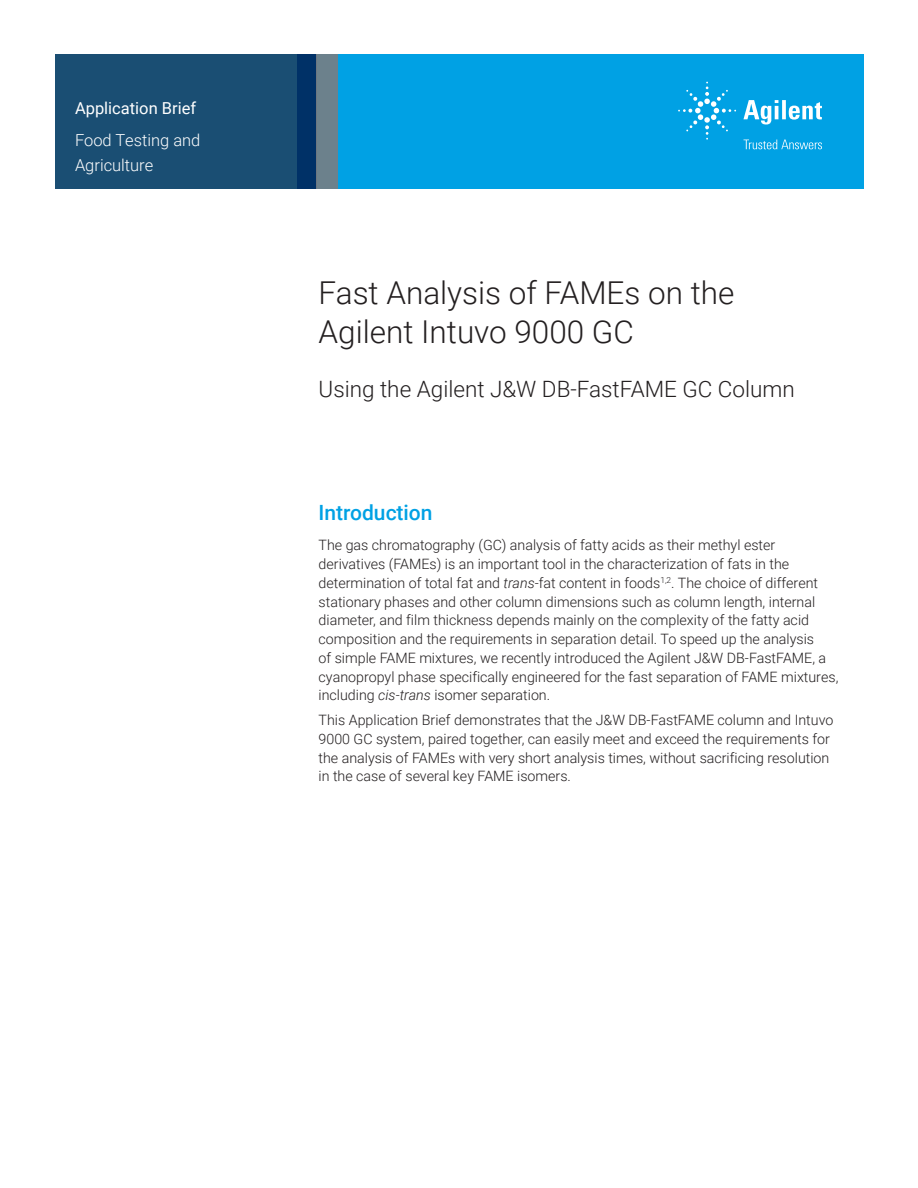
<style>
.page{position:relative;width:918px;height:1188px;background:#fff}
.page>*{position:absolute;margin:0;border:0;box-sizing:border-box;transform-origin:0 0}
.t1{font:300 31.5px/39px "Roboto";color:#231f20}
.Subtitle{font:300 22.5px "Roboto";color:#231f20}
.Header_1{font:500 21px "Roboto";color:#00a1e4}
.Area_Identifier{font:300 16.5px/25.5px "Roboto";color:#fff}
.Doctype{font:16.5px "Roboto";color:#fff}
.Text{font:300 14.25px/18.8px "Roboto";color:#231f20}
.s1{font-style:italic}
</style>
<div class="page">
<div style="left:297px;top:54px;width:567px;height:135px;background:#00a1e4"></div>
<svg style="left:55px;top:54px;width:261px;height:135px;background:#184b72"></svg>
<div style="left:316px;top:54px;width:22px;height:135px;background:#6c818c"></div>
<svg style="left:743px;top:100px;width:79px;height:25px"></svg>
<svg style="left:678px;top:82px;width:58px;height:58px"></svg>
<svg style="left:744px;top:140px;width:78px;height:9px"></svg>
<p class="Doctype" style="left:75px;top:96px;width:123px">Application Brief</p>
<p class="Area_Identifier" style="left:75px;top:127px;width:127px">Food Testing and<br>Agriculture</p>
<p class="t1" style="left:319px;top:272px;width:417px">Fast Analysis of FAMEs on the<br>Agilent Intuvo 9000 GC</p>
<p class="Subtitle" style="left:319px;top:373px;width:478px">Using the Agilent J&amp;W DB-FastFAME GC Column</p>
<p class="Header_1" style="left:319px;top:498px;width:116px">Introduction</p>
<p class="Text" style="left:319px;top:535px;width:521px">The gas chromatography (GC) analysis of fatty acids as their methyl ester derivatives (FAMEs) is an important tool in the characterization of fats in the determination of total fat and <span class="s1">trans-</span>fat content in foods<sup>1,2</sup>. The choice of different stationary phases and other column dimensions such as column length, internal diameter, and film thickness depends mainly on the complexity of the fatty acid composition and the requirements in separation detail. To speed up the analysis<br>of simple FAME mixtures, we recently introduced the Agilent J&amp;W DB-FastFAME, a cyanopropyl phase specifically engineered for the fast separation of FAME mixtures, including <span class="s1">cis-trans</span> isomer separation.</p>
<p class="Text" style="left:319px;top:710px;width:516px">This Application Brief demonstrates that the J&amp;W DB-FastFAME column and Intuvo 9000 GC system, paired together, can easily meet and exceed the requirements for the analysis of FAMEs with very short analysis times, without sacrificing resolution in the case of several key FAME isomers.</p>
</div>
